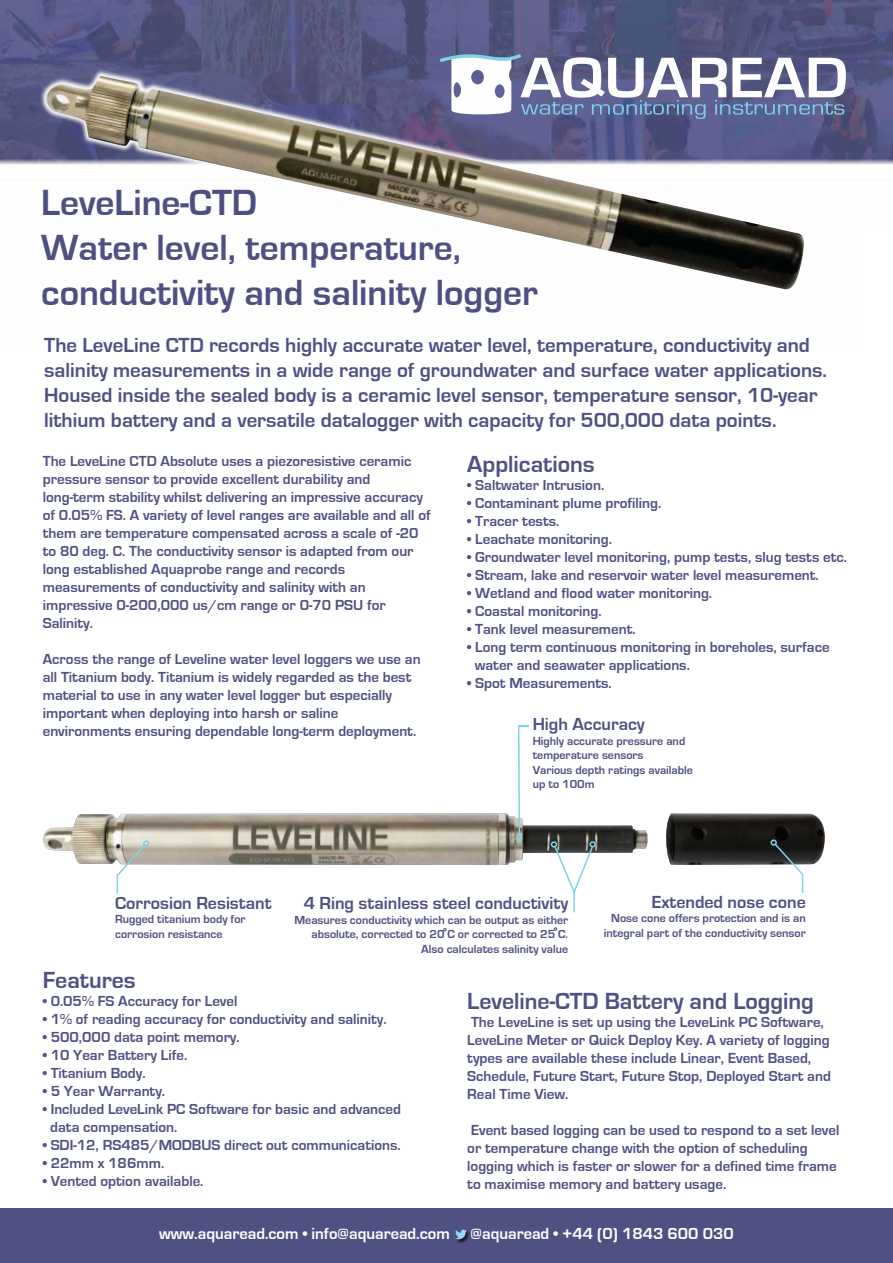
<style>
.page{position:relative;width:893px;height:1263px;background:#fff}
.page>*{position:absolute;margin:0;border:0;box-sizing:border-box;transform-origin:0 0}
.t1{font:700 59.4px "Eurostile";color:#fff;scale:1.08 1}
.t2{font:700 37.5px/45px "Eurostile";color:#4f5183}
.t3{font:700 24px "Eurostile";color:#4f5183}
.t4{font:700 21px/25.2px "Eurostile";color:#4f5183}
.t5{font:700 18px "Eurostile";color:#4f5183}
.t6{font:700 16.5px "Eurostile";color:#fff}
.t7{font:700 15px/18px "Eurostile";color:#4f5183}
.t8{font:700 12px/14.4px "Eurostile";color:#4f5183;text-align:right}
</style>
<div class="page">
<div style="left:0;top:1209px;width:893px;height:54px;background:#4f5183"></div>
<img style="left:457px;top:1231px;width:13px;height:12px">
<svg style="left:455px;top:1229px;width:12px;height:10px"></svg>
<img style="left:0;top:0;width:893px;height:108px">
<img style="left:43px;top:813px;width:605px;height:52px">
<img style="left:666px;top:813px;width:159px;height:52px">
<hr style="left:573px;top:891px;width:2px;height:21px;background:#7fd2ea">
<svg style="left:551px;top:841px;width:44px;height:53px"></svg>
<div style="left:589px;top:841px;width:7px;height:6px;border:2px solid #7fd2ea;border-radius:50%"></div>
<svg style="left:443px;top:928px;width:4px;height:3px"></svg>
<svg style="left:554px;top:927px;width:3px;height:4px"></svg>
<svg style="left:115px;top:843px;width:32px;height:51px"></svg>
<div style="left:143px;top:840px;width:6px;height:7px;border:2px solid #7fd2ea;border-radius:50%"></div>
<svg style="left:773px;top:842px;width:32px;height:51px"></svg>
<div style="left:770px;top:839px;width:7px;height:7px;border:2px solid #7fd2ea;border-radius:50%"></div>
<div style="left:516px;top:834px;width:6px;height:7px;border:2px solid #7fd2ea;border-radius:50%"></div>
<svg style="left:517px;top:725px;width:12px;height:112px"></svg>
<img style="left:862px;top:108px;width:31px;height:57px">
<img style="left:0;top:18px;width:862px;height:147px">
<img style="left:44px;top:76px;width:762px;height:214px">
<h1 class="t1" style="left:521px;top:45px;width:305px">AQUAREAD</h1>
<h2 class="t2" style="left:41px;top:180px;width:498px">LeveLine-CTD<br>Water level, temperature, conductivity and salinity logger</h2>
<p class="t4" style="left:44px;top:333px;width:784px">The LeveLine CTD records highly accurate water level, temperature, conductivity and salinity measurements in a wide range of groundwater and surface water applications.<br>Housed inside the sealed body is a ceramic level sensor, temperature sensor, 10-year lithium battery and a versatile datalogger with capacity for 500,000 data points.</p>
<p class="t7" style="left:43px;top:452px;width:390px">The LeveLine CTD Absolute uses a piezoresistive ceramic pressure sensor to provide excellent durability and long-term stability whilst delivering an impressive accuracy of 0.05% FS. A variety of level ranges are available and all of them are temperature compensated across a scale of -20 to 80 deg. C. The conductivity sensor is adapted from our long established Aquaprobe range and records measurements of conductivity and salinity with an impressive 0-200,000 us/cm range or 0-70 PSU for Salinity.</p>
<p class="t7" style="left:43px;top:650px;width:379px">Across the range of Leveline water level loggers we use an all Titanium body. Titanium is widely regarded as the best material to use in any water level logger but especially important when deploying into harsh or saline environments ensuring dependable long-term deployment.</p>
<h3 class="t3" style="left:467px;top:451px;width:129px">Applications</h3>
<p class="t7" style="left:467px;top:476px;width:138px">• Saltwater Intrusion.</p>
<p class="t7" style="left:467px;top:494px;width:195px">• Contaminant plume profiling.</p>
<p class="t7" style="left:467px;top:512px;width:94px">• Tracer tests.</p>
<p class="t7" style="left:467px;top:530px;width:146px">• Leachate monitoring.</p>
<p class="t7" style="left:467px;top:548px;width:381px">• Groundwater level monitoring, pump tests, slug tests etc.</p>
<p class="t7" style="left:467px;top:566px;width:353px">• Stream, lake and reservoir water level measurement.</p>
<p class="t7" style="left:467px;top:584px;width:246px">• Wetland and flood water monitoring.</p>
<p class="t7" style="left:467px;top:602px;width:136px">• Coastal monitoring.</p>
<p class="t7" style="left:467px;top:620px;width:170px">• Tank level measurement.</p>
<p class="t7" style="left:475px;top:638px;width:356px;text-indent:-8px">• Long term continuous monitoring in boreholes, surface water and seawater applications.</p>
<p class="t7" style="left:467px;top:674px;width:146px">• Spot Measurements.</p>
<p class="t5" style="left:533px;top:715px;width:114px">High Accuracy</p>
<p class="t8" style="left:533px;top:734px;width:162px;text-align:left">Highly accurate pressure and temperature sensors<br>Various depth ratings available up to 100m</p>
<p class="t5" style="left:115px;top:893px;width:158px">Corrosion Resistant</p>
<p class="t8" style="left:115px;top:912px;width:132px;text-align:left">Rugged titanium body for corrosion resistance</p>
<p class="t5" style="left:304px;top:894px;width:266px">4 Ring stainless steel conductivity</p>
<p class="t8" style="left:295px;top:913px;width:275px">Measures conductivity which can be output as either absolute, corrected to 20 C or corrected to 25 C.<br>Also calculates salinity value</p>
<p class="t5" style="left:652px;top:892px;width:156px">Extended nose cone</p>
<p class="t8" style="left:604px;top:911px;width:203px">Nose cone offers protection and is an integral part of the conductivity sensor</p>
<h3 class="t3" style="left:43px;top:967px;width:95px">Features</h3>
<p class="t7" style="left:43px;top:992px;width:196px">• 0.05% FS Accuracy for Level</p>
<p class="t7" style="left:43px;top:1010px;width:345px">• 1% of reading accuracy for conductivity and salinity.</p>
<p class="t7" style="left:43px;top:1028px;width:198px">• 500,000 data point memory.</p>
<p class="t7" style="left:43px;top:1046px;width:146px">• 10 Year Battery Life.</p>
<p class="t7" style="left:43px;top:1064px;width:104px">• Titanium Body.</p>
<p class="t7" style="left:43px;top:1082px;width:124px">• 5 Year Warranty.</p>
<p class="t7" style="left:50px;top:1100px;width:352px;text-indent:-8px">• Included LeveLink PC Software for basic and advanced data compensation.</p>
<p class="t7" style="left:43px;top:1136px;width:360px">• SDI-12, RS485/MODBUS direct out communications.</p>
<p class="t7" style="left:43px;top:1154px;width:123px">• 22mm x 186mm.</p>
<p class="t7" style="left:43px;top:1172px;width:162px">• Vented option available.</p>
<h3 class="t3" style="left:467px;top:988px;width:348px">Leveline-CTD Battery and Logging</h3>
<p class="t7" style="left:467px;top:1013px;width:365px">The LeveLine is set up using the LeveLink PC Software, LeveLine Meter or Quick Deploy Key. A variety of logging types are available these include Linear, Event Based, Schedule, Future Start, Future Stop, Deployed Start and Real Time View.</p>
<p class="t7" style="left:467px;top:1121px;width:374px">Event based logging can be used to respond to a set level or temperature change with the option of scheduling logging which is faster or slower for a defined time frame to maximise memory and battery usage.</p>
<p class="t6" style="left:159px;top:1225px;width:292px">www.aquaread.com • info@aquaread.com</p>
<p class="t6" style="left:471px;top:1225px;width:265px">@aquaread • +44 (0) 1843 600 030</p>
</div>
